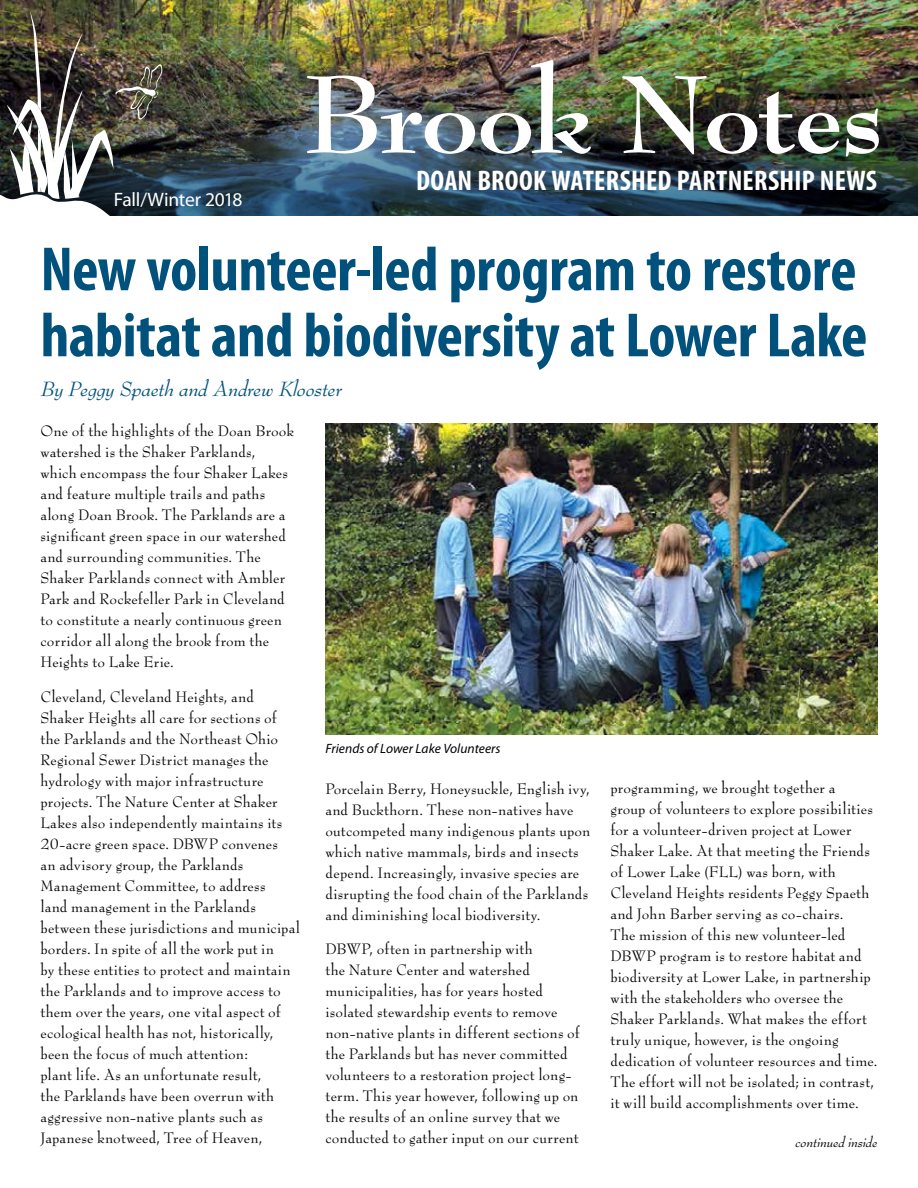
<style>
.page{position:relative;width:918px;height:1188px;background:#fff}
.page>*{position:absolute;margin:0;border:0;box-sizing:border-box;transform-origin:0 0}
.t1{font:700 120px "Bernhard Modern Std";letter-spacing:-.025em;color:#fff}
.t2{font:700 condensed 63px/66px "Myriad Pro";letter-spacing:-.01em;color:#00527d}
.t3{font:700 condensed 28.5px "Myriad Pro";letter-spacing:.01em;color:#fff}
.t4{font:italic 22.5px "Bernhard Modern Std";color:#00527d}
.t5{font:19.5px "Myriad Pro";letter-spacing:-.015em;color:#fff}
.t6{font:16.5px/21px "Bernhard Modern Std";letter-spacing:.01em;color:#000}
.t7{font:italic 15px "Bernhard Modern Std";letter-spacing:.005em;color:#000}
.t8{font:italic 13.5px "Myriad Pro";color:#000}
</style>
<div class="page">
<img style="left:0;top:0;width:918px;height:28px">
<img style="left:163px;top:28px;width:755px;height:188px">
<img style="left:326px;top:423px;width:552px;height:311px">
<img style="left:0;top:11px;width:163px;height:205px">
<p class="t5" style="left:114px;top:188px;width:130px">Fall/Winter 2018</p>
<h1 class="t1" style="left:305px;top:52px;width:580px">Brook Notes</h1>
<h3 class="t3" style="left:416px;top:163px;width:463px">DOAN BROOK WATERSHED PARTNERSHIP NEWS</h3>
<h2 class="t2" style="left:40px;top:235px;width:828px">New volunteer-led program to restore habitat and biodiversity at Lower Lake</h2>
<h3 class="t4" style="left:40px;top:377px;width:303px">By Peggy Spaeth and Andrew Klooster</h3>
<p class="t6" style="left:40px;top:421px;width:255px">One of the highlights of the Doan Brook watershed is the Shaker Parklands, which encompass the four Shaker Lakes and feature multiple trails and paths along Doan Brook. The Parklands are a significant green space in our watershed and surrounding communities. The Shaker Parklands connect with Ambler Park and Rockefeller Park in Cleveland to constitute a nearly continuous green corridor all along the brook from the Heights to Lake Erie.</p>
<p class="t6" style="left:40px;top:686px;width:261px">Cleveland, Cleveland Heights, and Shaker Heights all care for sections of the Parklands and the Northeast Ohio Regional Sewer District manages the hydrology with major infrastructure projects. The Nature Center at Shaker Lakes also independently maintains its 20-acre green space. DBWP convenes<br>an advisory group, the Parklands Management Committee, to address<br>land management in the Parklands between these jurisdictions and municipal borders. In spite of all the work put in<br>by these entities to protect and maintain the Parklands and to improve access to them over the years, one vital aspect of ecological health has not, historically, been the focus of much attention:<br>plant life. As an unfortunate result,<br>the Parklands have been overrun with aggressive non-native plants such as Japanese knotweed, Tree of Heaven,</p>
<p class="t8" style="left:326px;top:741px;width:177px">Friends of Lower Lake Volunteers</p>
<p class="t6" style="left:326px;top:778px;width:266px">Porcelain Berry, Honeysuckle, English ivy, and Buckthorn. These non-natives have outcompeted many indigenous plants upon which native mammals, birds and insects depend. Increasingly, invasive species are disrupting the food chain of the Parklands and diminishing local biodiversity.</p>
<p class="t6" style="left:326px;top:939px;width:256px">DBWP, often in partnership with<br>the Nature Center and watershed municipalities, has for years hosted isolated stewardship events to remove non-native plants in different sections of the Parklands but has never committed volunteers to a restoration project long&shy;term. This year however, following up on the results of an online survey that we conducted to gather input on our current</p>
<p class="t6" style="left:611px;top:778px;width:268px">programming, we brought together a<br>group of volunteers to explore possibilities for a volunteer-driven project at Lower Shaker Lake. At that meeting the Friends of Lower Lake (FLL) was born, with Cleveland Heights residents Peggy Spaeth and John Barber serving as co-chairs.<br>The mission of this new volunteer-led DBWP program is to restore habitat and biodiversity at Lower Lake, in partnership with the stakeholders who oversee the Shaker Parklands. What makes the effort truly unique, however, is the ongoing dedication of volunteer resources and time.<br>The effort will not be isolated; in contrast, it will build accomplishments over time.</p>
<p class="t7" style="left:795px;top:1134px;width:84px">continued inside</p>
</div>
